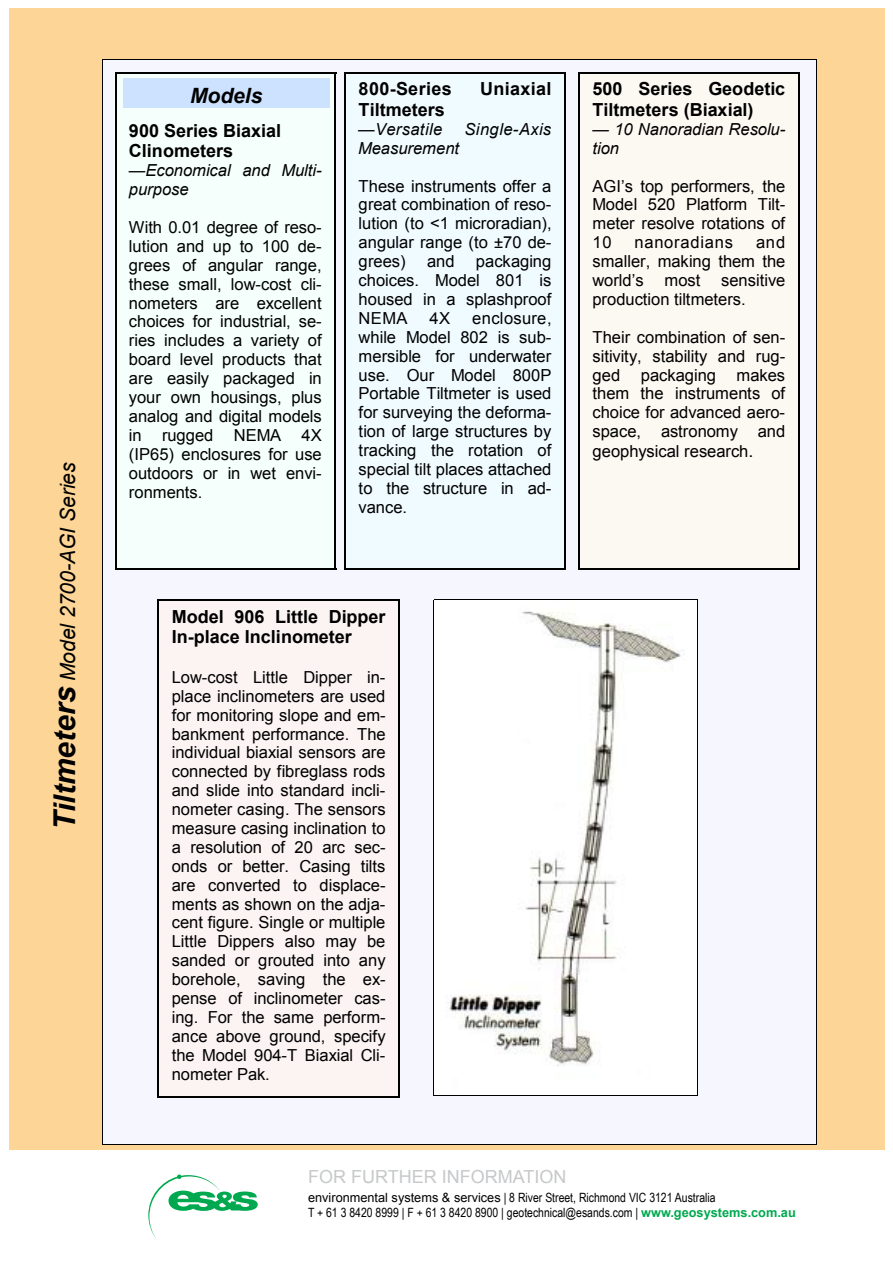
<style>
.page{position:relative;width:893px;height:1263px;background:#fff}
.page>*{position:absolute;margin:0;border:0;box-sizing:border-box;transform-origin:0 0}
.t1{font:italic 21px "Arial";color:#000}
.t2{font:italic 700 21px "Arial";letter-spacing:-.005em;color:#000}
.t3{font:700 18px/20.7px "Arial";color:#000}
.t4{font:18px "Arial";color:#c6c8ca}
.t5{font:700 18px "Arial";letter-spacing:.025em;color:#000}
.t6{font:700 18px "Arial";letter-spacing:.02em;color:#000}
.t7{font:16.5px/18.9px "Arial";color:#000;text-align:justify}
.t8{font:italic 16.5px/18.9px "Arial";color:#000}
.t9{font:italic 16.5px "Arial";letter-spacing:.02em;color:#000}
.t10{font:16.5px "Arial";letter-spacing:.045em;color:#000}
.t11{font:12.75px/15.3px "Arial Narrow";color:#000}
.s1{font-weight:700;font-size:30px}
.s2{font-size:18px}
.s3{font-family:"Arial"}
.s4{font-family:"Arial";font-weight:700;color:#00a94f}
</style>
<div class="page">
<div style="left:9px;top:8px;width:876px;height:1242px;background:#fcd597"></div>
<div style="left:102px;top:60px;width:715px;height:1084px;background:#f6f7fe"></div>
<hr style="left:102px;top:1144px;width:715px;height:1px;background:#000">
<hr style="left:102px;top:59px;width:715px;height:1px;background:#000">
<hr style="left:102px;top:59px;width:1px;height:1085px;background:#000">
<hr style="left:816px;top:59px;width:1px;height:1085px;background:#000">
<div style="left:344px;top:72px;width:222px;height:498px;background:#f0fbff"></div>
<hr style="left:344px;top:72px;width:2px;height:498px;background:#000">
<hr style="left:564px;top:72px;width:2px;height:498px;background:#000">
<hr style="left:344px;top:72px;width:222px;height:2px;background:#000">
<hr style="left:344px;top:568px;width:222px;height:2px;background:#000">
<div style="left:578px;top:72px;width:221px;height:498px;background:#fcf9f3"></div>
<hr style="left:578px;top:72px;width:2px;height:498px;background:#000">
<hr style="left:798px;top:72px;width:2px;height:498px;background:#000">
<hr style="left:578px;top:72px;width:222px;height:2px;background:#000">
<hr style="left:578px;top:568px;width:222px;height:2px;background:#000">
<img style="left:449px;top:611px;width:232px;height:455px">
<hr style="left:434px;top:600px;width:1px;height:495px;background:#000">
<hr style="left:697px;top:600px;width:1px;height:495px;background:#000">
<hr style="left:434px;top:600px;width:264px;height:1px;background:#000">
<hr style="left:434px;top:1095px;width:264px;height:1px;background:#000">
<div style="left:158px;top:600px;width:242px;height:497px;background:#fcf3f3"></div>
<hr style="left:158px;top:600px;width:1px;height:497px;background:#000">
<hr style="left:398px;top:600px;width:2px;height:497px;background:#000">
<hr style="left:158px;top:600px;width:242px;height:1px;background:#000">
<hr style="left:158px;top:1096px;width:242px;height:1px;background:#000">
<div style="left:115px;top:72px;width:221px;height:498px;background:#f5fffc"></div>
<hr style="left:115px;top:72px;width:1px;height:498px;background:#000">
<hr style="left:335px;top:72px;width:1px;height:498px;background:#000">
<hr style="left:115px;top:72px;width:221px;height:2px;background:#000">
<hr style="left:115px;top:568px;width:221px;height:2px;background:#000">
<div style="left:123px;top:79px;width:206px;height:29px;background:#cce2ff"></div>
<div style="left:0;top:1150px;width:893px;height:113px;background:#fff"></div>
<svg style="left:148px;top:1174px;width:110px;height:64px"></svg>
<p class="t1" style="left:54px;top:830px;width:369px;rotate:-90deg"><span class="s1">Tiltmeters</span> Model 2700-AGI Series</p>
<p class="t2" style="left:190px;top:82px;width:74px">Models</p>
<p class="t3" style="left:129px;top:121px;width:154px">900 Series Biaxial<br>Clinometers</p>
<p class="t8" style="left:129px;top:161px;width:194px">—Economical and Multi&shy;purpose</p>
<p class="t7" style="left:129px;top:218px;width:194px">With 0.01 degree of reso&shy;lution and up to 100 de&shy;grees of angular range, these small, low-cost cli&shy;nometers are excellent choices for industrial, se&shy;ries includes a variety of board level products that are easily packaged in your own housings, plus analog and digital models in rugged NEMA 4X (IP65) enclosures for use outdoors or in wet envi&shy;ronments.</p>
<p class="t5" style="left:359px;top:77px;width:95px">800-Series</p>
<p class="t6" style="left:480px;top:77px;width:73px">Uniaxial</p>
<p class="t3" style="left:359px;top:100px;width:88px">Tiltmeters</p>
<p class="t9" style="left:358px;top:118px;width:86px">—Versatile</p>
<p class="t9" style="left:465px;top:118px;width:88px">Single-Axis</p>
<p class="t8" style="left:358px;top:139px;width:102px">Measurement</p>
<p class="t7" style="left:359px;top:176px;width:194px">These instruments offer a great combination of reso&shy;lution (to &lt;1 microradian), angular range (to ±70 de&shy;grees)</p>
<p class="t7" style="left:359px;top:252px;width:194px;text-indent:117px">packaging choices. Model 801 is housed in a splashproof NEMA</p>
<p class="t7" style="left:427px;top:252px;width:29px">and</p>
<p class="t7" style="left:359px;top:309px;width:194px;text-indent:114px">enclosure, while Model 802 is sub&shy;mersible for underwater use. our Model 800P Portable Tiltmeter is used for surveying the deforma&shy;tion of large structures by tracking the rotation of special tilt places attached to the structure in ad&shy;vance.</p>
<p class="t7" style="left:429px;top:309px;width:22px">4X</p>
<p class="t3" style="left:592px;top:79px;width:194px">500 Series Geodetic<br>Tiltmeters (Biaxial)</p>
<p class="t8" style="left:592px;top:120px;width:194px">— 10 Nanoradian Resolu&shy;tion</p>
<p class="t7" style="left:592px;top:176px;width:194px">AGI’s top performers, the Model 520 Platform Tilt&shy;meter resolve rotations of 10</p>
<p class="t7" style="left:592px;top:233px;width:194px;text-indent:164px">and smaller, making them the world’s</p>
<p class="t10" style="left:634px;top:232px;width:100px">nanoradians</p>
<p class="t7" style="left:592px;top:271px;width:194px;text-indent:129px">sensitive production tiltmeters.</p>
<p class="t7" style="left:592px;top:328px;width:194px">Their combination of sen&shy;sitivity, stability and rug&shy;ged packaging makes them the instruments of choice for advanced aero&shy;space, astronomy and geophysical research<span class="s2">.</span></p>
<p class="t7" style="left:664px;top:271px;width:37px">most</p>
<p class="t3" style="left:172px;top:606px;width:215px">Model 906 Little Dipper<br>In-place Inclinometer</p>
<p class="t7" style="left:172px;top:668px;width:215px">Low-cost Little Dipper in&shy;place inclinometers are used for monitoring slope and em&shy;bankment performance. The individual biaxial sensors are connected by fibreglass rods and slide into standard incli&shy;nometer casing. The sensors measure casing inclination to a resolution of 20 arc sec&shy;onds or better. Casing tilts are converted to displace&shy;ments as shown on the adja&shy;cent figure. Single or multiple Little Dippers also may be sanded or grouted into any borehole, saving the ex&shy;pense of inclinometer cas&shy;ing. For the same perform&shy;ance above ground, specify the Model 904-T Biaxial Cli&shy;nometer Pak.</p>
<p class="t4" style="left:308px;top:1165px;width:260px">For FURTHER INFORMATION</p>
<p class="t11" style="left:308px;top:1189px;width:489px"><span class="s3">environmental systems &amp; services</span> | 8 River Street, Richmond VIC 3121 Australia<br>T + 61 3 8420 8999 | F + 61 3 8420 8900 | geotechnical@esands.com | <span class="s4">www.geosystems.com.au</span></p>
</div>
